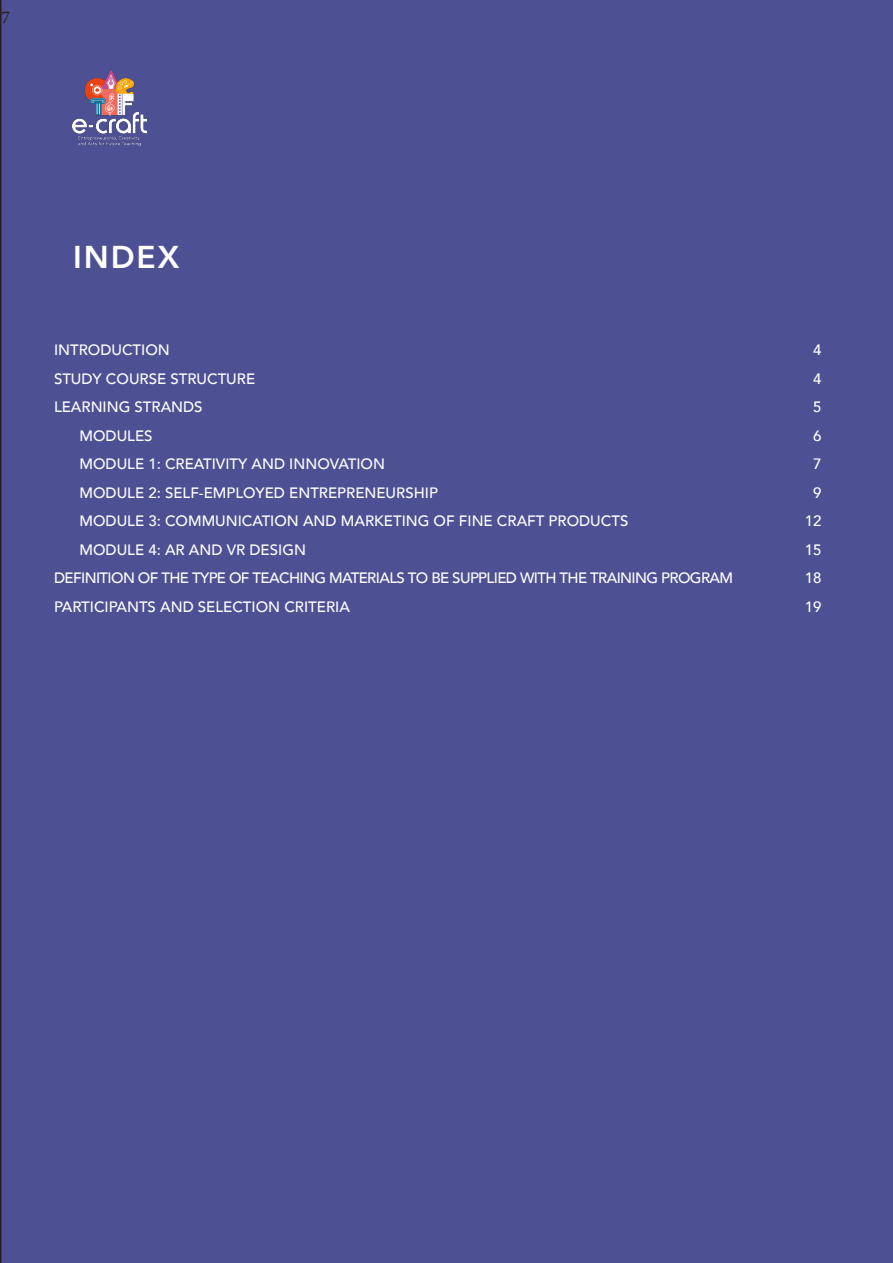
<style>
.page{position:relative;width:893px;height:1263px;background:#4d5194}
.page>*{position:absolute;margin:0;border:0;box-sizing:border-box;transform-origin:0 0}
.t1{font:800 31.5px "Avenir";letter-spacing:.06em;color:#fff}
.t2{font:18px "Minion Pro";color:#231f20}
.t3{font:500 15px "Avenir";color:#fff}
.t4{font:500 15px "Avenir";letter-spacing:-.04em;color:#fff}
</style>
<div class="page">
<img style="left:73px;top:70px;width:74px;height:75px">
<p class="t2" style="left:2px;top:5px;width:10px">7</p>
<p class="t1" style="left:73px;top:232px;width:108px">INDEX</p>
<p class="t3" style="left:54px;top:337px;width:117px">INTRODUCTION</p>
<p class="t3" style="left:54px;top:366px;width:203px">STUDY COURSE STRUCTURE</p>
<p class="t3" style="left:54px;top:394px;width:150px">LEARNING STRANDS</p>
<p class="t3" style="left:80px;top:423px;width:75px">MODULES</p>
<p class="t3" style="left:80px;top:451px;width:307px">MODULE 1: CREATIVITY AND INNOVATION</p>
<p class="t3" style="left:80px;top:480px;width:360px">MODULE 2: SELF-EMPLOYED ENTREPRENEURSHIP</p>
<p class="t3" style="left:80px;top:508px;width:550px">MODULE 3: COMMUNICATION AND MARKETING OF FINE CRAFT PRODUCTS</p>
<p class="t3" style="left:80px;top:537px;width:228px">MODULE 4: AR AND VR DESIGN</p>
<p class="t4" style="left:54px;top:565px;width:681px">DEFINITION OF THE TYPE OF TEACHING MATERIALS TO BE SUPPLIED WITH THE TRAINING PROGRAM</p>
<p class="t3" style="left:54px;top:594px;width:297px">PARTICIPANTS AND SELECTION CRITERIA</p>
<p class="t3" style="left:813px;top:337px;width:10px">4</p>
<p class="t3" style="left:813px;top:366px;width:10px">4</p>
<p class="t3" style="left:813px;top:394px;width:10px">5</p>
<p class="t3" style="left:813px;top:423px;width:10px">6</p>
<p class="t3" style="left:813px;top:451px;width:10px">7</p>
<p class="t3" style="left:813px;top:480px;width:10px">9</p>
<p class="t3" style="left:805px;top:508px;width:18px">12</p>
<p class="t3" style="left:805px;top:537px;width:18px">15</p>
<p class="t3" style="left:805px;top:565px;width:18px">18</p>
<p class="t3" style="left:805px;top:594px;width:18px">19</p>
</div>
